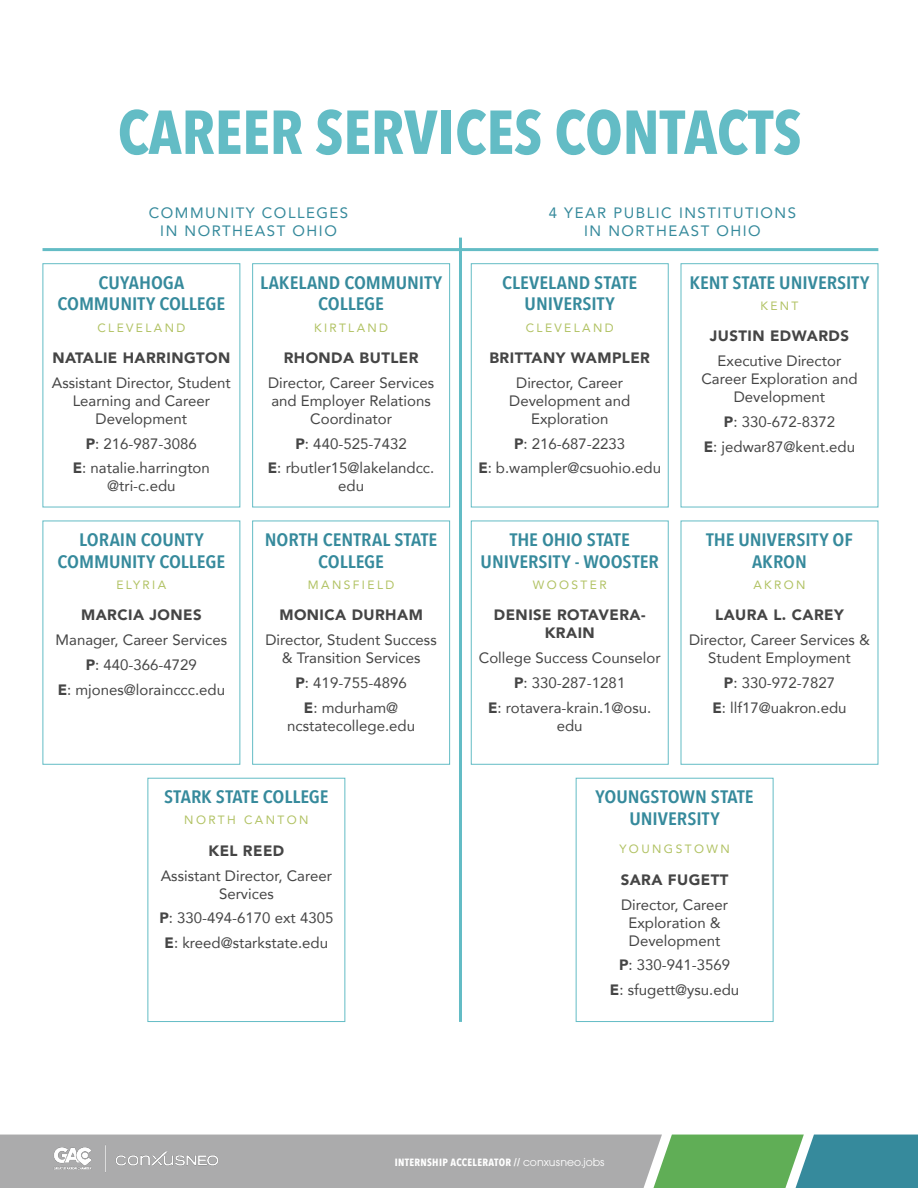
<style>
.page{position:relative;width:918px;height:1188px;background:#fff}
.page>*{position:absolute;margin:0;border:0;box-sizing:border-box;transform-origin:0 0}
.t1{font:700 61.35px "Avenir Next Condensed";color:#63bcc5}
.t2{font:600 18px/21.6px "Avenir Next Condensed";color:#368a9c;text-align:center;scale:1.12 1}
.t3{font:15px/18px "Avenir";color:#454545;text-align:center}
.t4{font:900 15px/18px "Avenir";letter-spacing:.03em;color:#454545;text-align:center}
.t5{font:15px/18px "Avenir";letter-spacing:.1em;color:#368a9c;text-align:center}
.t6{font:12px "Avenir";letter-spacing:.2em;color:#b1c263}
.t7{font:700 10.5px "Avenir Next Condensed";letter-spacing:.03em;color:#fff}
.s1{font-weight:900}
.s2{font-family:"Avalon";font-weight:400;font-size:12px}
</style>
<div class="page">
<svg style="left:0;top:1135px;width:918px;height:53px;background:#8fa89d"></svg>
<img style="left:42px;top:1139px;width:186px;height:39px">
<div style="left:43px;top:263px;width:197px;height:244px;border:1px solid #63bcc5"></div>
<div style="left:43px;top:521px;width:197px;height:244px;border:1px solid #63bcc5"></div>
<div style="left:252px;top:263px;width:198px;height:244px;border:1px solid #63bcc5"></div>
<div style="left:252px;top:521px;width:198px;height:244px;border:1px solid #63bcc5"></div>
<div style="left:148px;top:778px;width:197px;height:244px;border:1px solid #63bcc5"></div>
<div style="left:471px;top:263px;width:198px;height:244px;border:1px solid #63bcc5"></div>
<div style="left:471px;top:521px;width:198px;height:244px;border:1px solid #63bcc5"></div>
<div style="left:576px;top:778px;width:197px;height:244px;border:1px solid #63bcc5"></div>
<hr style="left:459px;top:238px;width:3px;height:784px;background:#63bcc5">
<hr style="left:43px;top:248px;width:835px;height:3px;background:#63bcc5">
<h1 class="t1" style="left:118px;top:95px;width:685px">CAREER SERVICES CONTACTS</h1>
<p class="t5" style="left:149px;top:203px;width:201px">COMMUNITY COLLEGES<br>IN NORTHEAST OHIO</p>
<p class="t5" style="left:549px;top:203px;width:249px">4 YEAR PUBLIC INSTITUTIONS<br>IN NORTHEAST OHIO</p>
<p class="t2" style="left:58px;top:271px;width:151px">CUYAHOGA<br>COMMUNITY COLLEGE</p>
<p class="t6" style="left:97px;top:318px;width:89px">CLEVELAND</p>
<p class="t4" style="left:52px;top:348px;width:179px">NATALIE HARRINGTON</p>
<p class="t3" style="left:52px;top:373px;width:180px">Assistant Director, Student<br>Learning and Career<br>Development</p>
<p class="t3" style="left:73px;top:431px;width:139px;line-height:24.8px"><span class="s1">P</span>: 216-987-3086<br><span class="s1">E</span>: natalie.harrington</p>
<p class="t3" style="left:107px;top:477px;width:70px">@tri-c.edu</p>
<p class="t2" style="left:260px;top:271px;width:164px">LAKELAND COMMUNITY<br>COLLEGE</p>
<p class="t6" style="left:314px;top:318px;width:76px">KIRTLAND</p>
<p class="t4" style="left:284px;top:348px;width:136px">RHONDA BUTLER</p>
<p class="t3" style="left:268px;top:373px;width:167px">Director, Career Services and Employer Relations<br>Coordinator</p>
<p class="t3" style="left:268px;top:431px;width:168px;line-height:24.8px"><span class="s1">P</span>: 440-525-7432<br><span class="s1">E</span>: rbutler15@lakelandcc.</p>
<p class="t3" style="left:338px;top:477px;width:27px">edu</p>
<p class="t2" style="left:502px;top:271px;width:122px">CLEVELAND STATE<br>UNIVERSITY</p>
<p class="t6" style="left:526px;top:318px;width:89px">CLEVELAND</p>
<p class="t4" style="left:489px;top:348px;width:162px">BRITTANY WAMPLER</p>
<p class="t3" style="left:509px;top:373px;width:122px">Director, Career<br>Development and<br>Exploration</p>
<p class="t3" style="left:478px;top:431px;width:184px;line-height:24.8px"><span class="s1">P</span>: 216-687-2233<br><span class="s1">E</span>: b.wampler@csuohio.edu</p>
<p class="t2" style="left:689px;top:271px;width:162px">KENT STATE UNIVERSITY</p>
<p class="t6" style="left:760px;top:296px;width:40px">KENT</p>
<p class="t4" style="left:710px;top:327px;width:141px">JUSTIN EDWARDS</p>
<p class="t3" style="left:701px;top:352px;width:158px">Executive Director<br>Career Exploration and<br>Development</p>
<p class="t3" style="left:704px;top:409px;width:153px;line-height:24.8px"><span class="s1">P</span>: 330-672-8372<br><span class="s1">E</span>: jedwar87@kent.edu</p>
<p class="t2" style="left:58px;top:528px;width:151px">LORAIN COUNTY<br>COMMUNITY COLLEGE</p>
<p class="t6" style="left:116px;top:575px;width:51px">ELYRIA</p>
<p class="t4" style="left:81px;top:606px;width:122px">MARCIA JONES</p>
<p class="t3" style="left:56px;top:627px;width:173px;line-height:24.8px">Manager, Career Services<br><span class="s1">P</span>: 440-366-4729<br><span class="s1">E</span>: mjones@lorainccc.edu</p>
<p class="t2" style="left:265px;top:528px;width:156px">NORTH CENTRAL STATE<br>COLLEGE</p>
<p class="t6" style="left:308px;top:575px;width:88px">MANSFIELD</p>
<p class="t4" style="left:279px;top:606px;width:145px">MONICA DURHAM</p>
<p class="t3" style="left:266px;top:630px;width:173px">Director, Student Success &amp; Transition Services</p>
<p class="t3" style="left:296px;top:670px;width:113px;line-height:24.8px"><span class="s1">P</span>: 419-755-4896<br><span class="s1">E</span>: mdurham@</p>
<p class="t3" style="left:287px;top:716px;width:129px">ncstatecollege.edu</p>
<p class="t2" style="left:164px;top:786px;width:149px">STARK STATE COLLEGE</p>
<p class="t6" style="left:184px;top:811px;width:126px">NORTH CANTON</p>
<p class="t4" style="left:208px;top:841px;width:77px">KEL REED</p>
<p class="t3" style="left:161px;top:866px;width:173px">Assistant Director, Career<br>Services</p>
<p class="t3" style="left:159px;top:905px;width:175px;line-height:24.8px"><span class="s1">P</span>: 330-494-6170 ext 4305<br><span class="s1">E</span>: kreed@starkstate.edu</p>
<p class="t2" style="left:481px;top:528px;width:161px">THE OHIO STATE<br>UNIVERSITY - WOOSTER</p>
<p class="t6" style="left:533px;top:575px;width:75px">WOOSTER</p>
<p class="t4" style="left:494px;top:606px;width:153px">DENISE ROTAVERA-<br>KRAIN</p>
<p class="t3" style="left:479px;top:645px;width:183px;line-height:24.8px">College Success Counselor<br><span class="s1">P</span>: 330-287-1281<br><span class="s1">E</span>: rotavera-krain.1@osu.</p>
<p class="t3" style="left:557px;top:716px;width:27px">edu</p>
<p class="t2" style="left:706px;top:528px;width:133px">THE UNIVERSITY OF<br>AKRON</p>
<p class="t6" style="left:753px;top:575px;width:54px">AKRON</p>
<p class="t4" style="left:715px;top:606px;width:130px">LAURA L. CAREY</p>
<p class="t3" style="left:689px;top:630px;width:182px">Director, Career Services &amp;<br>Student Employment</p>
<p class="t3" style="left:712px;top:670px;width:136px;line-height:24.8px"><span class="s1">P</span>: 330-972-7827<br><span class="s1">E</span>: llf17@uakron.edu</p>
<p class="t2" style="left:595px;top:786px;width:143px">YOUNGSTOWN STATE<br>UNIVERSITY</p>
<p class="t6" style="left:619px;top:839px;width:112px">YOUNGSTOWN</p>
<p class="t4" style="left:621px;top:870px;width:109px">SARA FUGETT</p>
<p class="t3" style="left:621px;top:895px;width:109px">Director, Career<br>Exploration &amp;<br>Development</p>
<p class="t3" style="left:610px;top:952px;width:131px;line-height:24.8px"><span class="s1">P</span>: 330-941-3569<br><span class="s1">E</span>: sfugett@ysu.edu</p>
<p class="t7" style="left:395px;top:1155px;width:211px">INTERNSHIP ACCELERATOR // <span class="s2">conxusneo.jobs</span></p>
</div>
